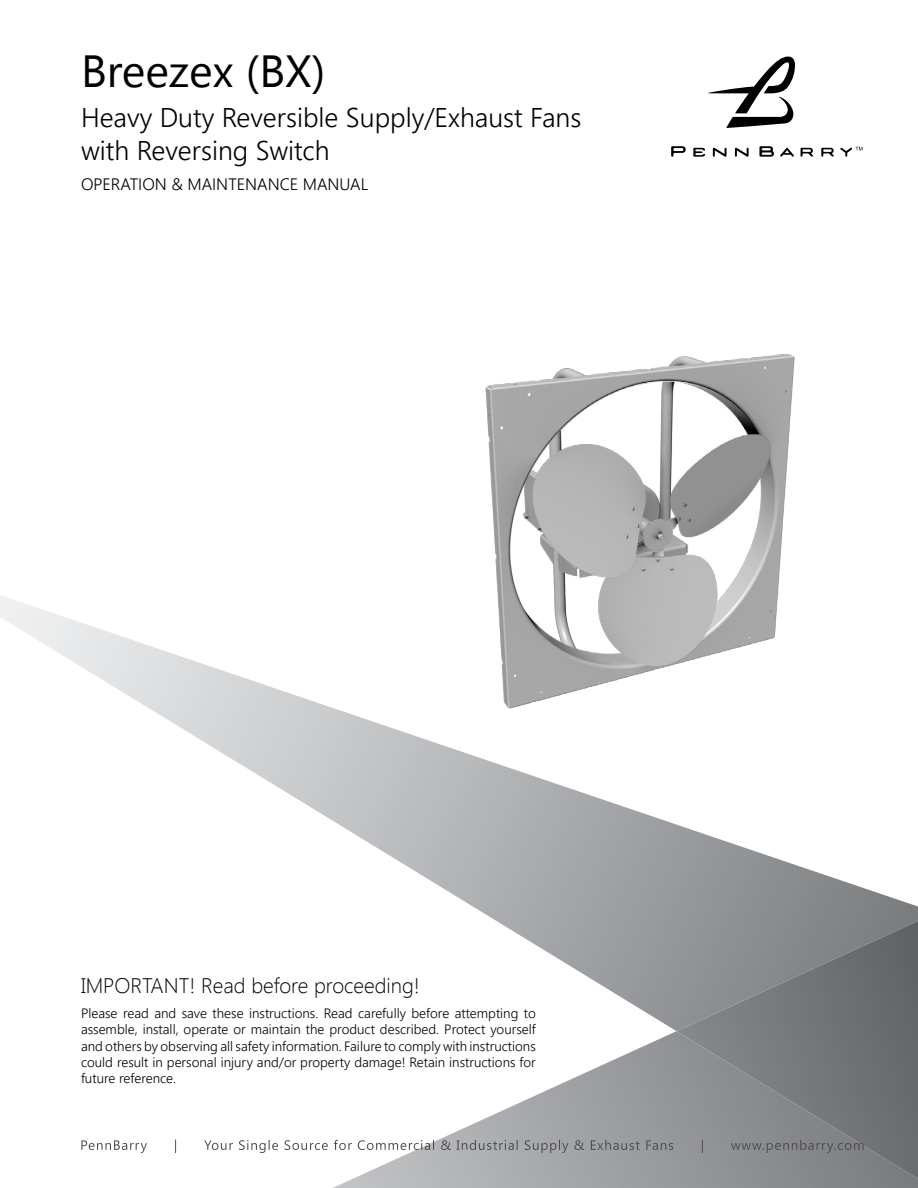
<style>
.page{position:relative;width:918px;height:1188px;background:#fff}
.page>*{position:absolute;margin:0;border:0;box-sizing:border-box;transform-origin:0 0}
.t1{font:45px "Segoe UI";color:#000}
.t2{font:300 27px/32.4px "Segoe UI";color:#000}
.t3{font:300 21px "Segoe UI";color:#000}
.t4{font:300 16.5px "Segoe UI";color:#000}
.t5{font:300 13.5px/16.2px "Segoe UI";color:#000;text-align:justify}
</style>
<div class="page">
<svg style="left:0;top:595px;width:918px;height:436px"></svg>
<svg style="left:333px;top:1031px;width:585px;height:157px"></svg>
<img style="left:677px;top:921px;width:241px;height:258px">
<svg style="left:708px;top:57px;width:87px;height:71px"></svg>
<svg style="left:671px;top:146px;width:78px;height:11px"></svg>
<svg style="left:759px;top:146px;width:103px;height:11px"></svg>
<img style="left:404px;top:353px;width:443px;height:388px">
<svg style="left:81px;top:1140px;width:783px;height:13px"></svg>
<h1 class="t1" style="left:81px;top:40px;width:246px">Breezex (BX)</h1>
<h2 class="t2" style="left:81px;top:100px;width:502px">Heavy Duty Reversible Supply/Exhaust Fans with Reversing Switch</h2>
<p class="t4" style="left:81px;top:172px;width:289px">OPERATION &amp; MAINTENANCE MANUAL</p>
<h3 class="t3" style="left:81px;top:971px;width:340px">IMPORTANT! Read before proceeding!</h3>
<p class="t5" style="left:81px;top:1005px;width:456px">Please read and save these instructions. Read carefully before attempting to assemble, install, operate or maintain the product described. Protect yourself and others by observing all safety information. Failure to comply with instructions could result in personal injury and/or property damage! Retain instructions for future reference.</p>
</div>
